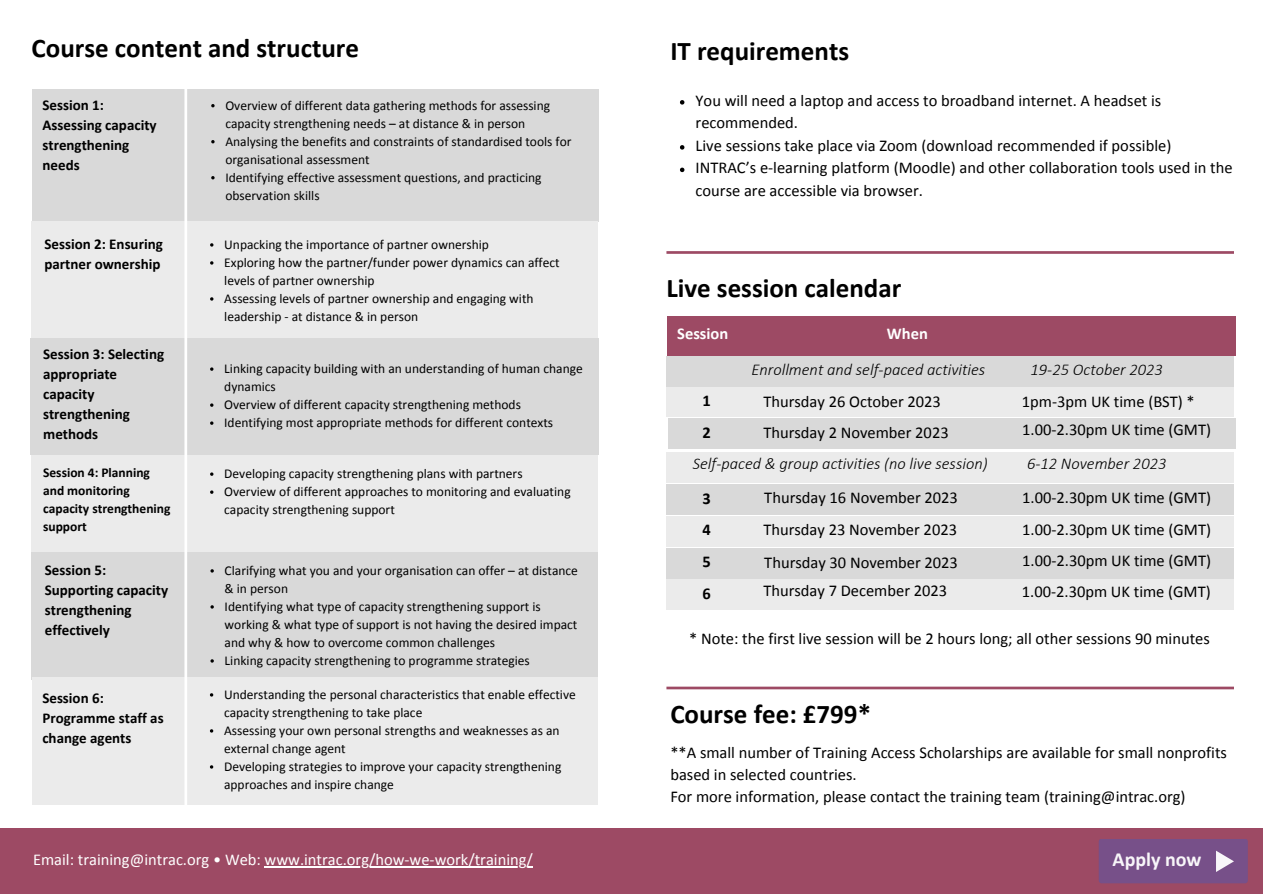
<style>
.page{position:relative;width:1263px;height:894px;background:#fff}
.page>*{position:absolute;margin:0;border:0;box-sizing:border-box;transform-origin:0 0}
.t1{font:700 27px "Calibri";color:#000}
.t2{font:700 19.95px "Calibri";color:#fff}
.t3{font:16.5px/22.5px "Calibri";color:#000}
.t4{font:italic 300 16.5px "Calibri";color:#000}
.t5{font:16.5px "Calibri";color:#fff}
.t6{font:700 16.5px "Calibri";color:#fff}
.t7{font:700 16.5px "Calibri";color:#000}
.t8{font:700 15px/20px "Calibri";color:#000}
.t9{font:13.5px/18px "Calibri";color:#000}
.t10{font:700 13.5px/18px "Calibri";color:#000}
</style>
<div class="page">
<div style="left:0;top:828px;width:1263px;height:65px;background:#9d4a64"></div>
<svg style="left:666px;top:251px;width:568px;height:3px;background:#a65b73"></svg>
<svg style="left:666px;top:686px;width:568px;height:3px;background:#b27085"></svg>
<div style="left:1099px;top:838px;width:149px;height:45px;background:#775089;border-radius:3px"></div>
<hr style="left:265px;top:866px;width:268px;height:1px;background:#fff">
<div style="left:32px;top:89px;width:566px;height:133px;background:#d9d9d9"></div>
<svg style="left:211px;top:104px;width:4px;height:3px"></svg>
<svg style="left:211px;top:140px;width:4px;height:3px"></svg>
<svg style="left:211px;top:176px;width:4px;height:3px"></svg>
<div style="left:31px;top:222px;width:567px;height:116px;background:#ebebeb"></div>
<div style="left:31px;top:338px;width:567px;height:117px;background:#d9d9d9"></div>
<div style="left:31px;top:551px;width:567px;height:128px;background:#d9d9d9"></div>
<div style="left:32px;top:677px;width:566px;height:127px;background:#ebebeb"></div>
<div style="left:31px;top:455px;width:567px;height:96px;background:#ebebeb"></div>
<svg style="left:184px;top:89px;width:3px;height:715px"></svg>
<div style="left:668px;top:317px;width:567px;height:39px;background:#9d4a64"></div>
<div style="left:666px;top:386px;width:568px;height:31px;background:#ebebeb"></div>
<div style="left:668px;top:418px;width:567px;height:31px;background:#d9d9d9"></div>
<div style="left:666px;top:451px;width:568px;height:31px;background:#ebebeb"></div>
<div style="left:666px;top:484px;width:568px;height:30px;background:#d9d9d9"></div>
<div style="left:666px;top:516px;width:568px;height:30px;background:#ebebeb"></div>
<svg style="left:680px;top:100px;width:4px;height:5px"></svg>
<svg style="left:680px;top:145px;width:4px;height:4px"></svg>
<svg style="left:680px;top:167px;width:4px;height:5px"></svg>
<svg style="left:210px;top:569px;width:4px;height:3px"></svg>
<div style="left:666px;top:579px;width:568px;height:31px;background:#ebebeb"></div>
<div style="left:666px;top:547px;width:568px;height:31px;background:#d9d9d9"></div>
<div style="left:666px;top:356px;width:568px;height:30px;background:#d9d9d9"></div>
<p class="t1" style="left:32px;top:37px;width:329px">Course content and structure</p>
<p class="t8" style="left:43px;top:96px;width:116px">Session 1:<br>Assessing capacity strengthening needs</p>
<p class="t9" style="left:225px;top:97px;width:326px">Overview of different data gathering methods for assessing capacity strengthening needs – at distance &amp; in person</p>
<p class="t9" style="left:225px;top:133px;width:348px">Analysing the benefits and constraints of standardised tools for organisational assessment</p>
<p class="t9" style="left:225px;top:169px;width:318px">Identifying effective assessment questions, and practicing observation skills</p>
<p class="t8" style="left:44px;top:235px;width:120px">Session 2: Ensuring partner ownership</p>
<p class="t9" style="left:224px;top:236px;width:266px">Unpacking the importance of partner ownership</p>
<p class="t9" style="left:224px;top:254px;width:337px">Exploring how the partner/funder power dynamics can affect levels of partner ownership</p>
<p class="t9" style="left:224px;top:290px;width:311px">Assessing levels of partner ownership and engaging with leadership - at distance &amp; in person</p>
<p class="t8" style="left:43px;top:345px;width:122px">Session 3: Selecting appropriate capacity strengthening methods</p>
<p class="t9" style="left:224px;top:360px;width:360px">Linking capacity building with an understanding of human change dynamics</p>
<p class="t9" style="left:224px;top:396px;width:298px">Overview of different capacity strengthening methods</p>
<p class="t9" style="left:224px;top:414px;width:330px">Identifying most appropriate methods for different contexts</p>
<p class="t10" style="left:43px;top:464px;width:129px">Session 4: Planning and monitoring capacity strengthening support</p>
<p class="t9" style="left:224px;top:465px;width:300px">Developing capacity strengthening plans with partners</p>
<p class="t9" style="left:224px;top:483px;width:348px">Overview of different approaches to monitoring and evaluating capacity strengthening support</p>
<p class="t8" style="left:45px;top:561px;width:125px">Session 5:<br>Supporting capacity strengthening effectively</p>
<p class="t9" style="left:225px;top:562px;width:355px">Clarifying what you and your organisation can offer – at distance &amp; in person</p>
<p class="t9" style="left:225px;top:598px;width:354px">Identifying what type of capacity strengthening support is working &amp; what type of support is not having the desired impact and why &amp; how to overcome common challenges</p>
<p class="t9" style="left:225px;top:652px;width:307px">Linking capacity strengthening to programme strategies</p>
<p class="t8" style="left:42px;top:689px;width:123px">Session 6:<br>Programme staff as change agents</p>
<p class="t9" style="left:224px;top:686px;width:353px">Understanding the personal characteristics that enable effective capacity strengthening to take place</p>
<p class="t9" style="left:224px;top:722px;width:337px">Assessing your own personal strengths and weaknesses as an external change agent</p>
<p class="t9" style="left:224px;top:758px;width:339px">Developing strategies to improve your capacity strengthening approaches and inspire change</p>
<p class="t1" style="left:670px;top:40px;width:180px">IT requirements</p>
<p class="t3" style="left:696px;top:90px;width:467px">You will need a laptop and access to broadband internet. A headset is recommended.</p>
<p class="t3" style="left:696px;top:135px;width:477px">Live sessions take place via Zoom (download recommended if possible)</p>
<p class="t3" style="left:696px;top:158px;width:539px">INTRAC’s e-learning platform (Moodle) and other collaboration tools used in the course are accessible via browser.</p>
<p class="t1" style="left:666px;top:276px;width:236px">Live session calendar</p>
<p class="t6" style="left:677px;top:326px;width:52px">Session</p>
<p class="t6" style="left:887px;top:326px;width:42px">When</p>
<p class="t7" style="left:703px;top:393px;width:10px">1</p>
<p class="t7" style="left:703px;top:425px;width:10px">2</p>
<p class="t4" style="left:751px;top:362px;width:235px">Enrollment and self-paced activities</p>
<p class="t3" style="left:763px;top:391px;width:179px">Thursday 26 October 2023</p>
<p class="t3" style="left:763px;top:422px;width:187px">Thursday 2 November 2023</p>
<p class="t4" style="left:1030px;top:363px;width:134px">19-25 October 2023</p>
<p class="t3" style="left:1022px;top:391px;width:174px">1pm-3pm UK time (BST) *</p>
<p class="t3" style="left:1022px;top:420px;width:190px">1.00-2.30pm UK time (GMT)</p>
<p class="t4" style="left:693px;top:456px;width:296px">Self-paced &amp; group activities (no live session)</p>
<p class="t4" style="left:1027px;top:456px;width:141px">6-12 November 2023</p>
<p class="t7" style="left:703px;top:491px;width:10px">3</p>
<p class="t7" style="left:703px;top:523px;width:10px">4</p>
<p class="t7" style="left:703px;top:554px;width:10px">5</p>
<p class="t7" style="left:703px;top:586px;width:10px">6</p>
<p class="t3" style="left:764px;top:487px;width:195px">Thursday 16 November 2023</p>
<p class="t3" style="left:763px;top:519px;width:195px">Thursday 23 November 2023</p>
<p class="t3" style="left:764px;top:552px;width:195px">Thursday 30 November 2023</p>
<p class="t3" style="left:763px;top:580px;width:185px">Thursday 7 December 2023</p>
<p class="t3" style="left:1022px;top:487px;width:190px">1.00-2.30pm UK time (GMT)</p>
<p class="t3" style="left:1022px;top:519px;width:190px">1.00-2.30pm UK time (GMT)</p>
<p class="t3" style="left:1022px;top:550px;width:190px">1.00-2.30pm UK time (GMT)</p>
<p class="t3" style="left:1022px;top:581px;width:190px">1.00-2.30pm UK time (GMT)</p>
<p class="t3" style="left:689px;top:628px;width:522px">* Note: the first live session will be 2 hours long; all other sessions 90 minutes</p>
<p class="t1" style="left:670px;top:702px;width:202px">Course fee: £799*</p>
<p class="t3" style="left:670px;top:742px;width:558px">**A small number of Training Access Scholarships are available for small nonprofits based in selected countries.</p>
<p class="t3" style="left:670px;top:786px;width:517px">For more information, please contact the training team (training@intrac.org)</p>
<p class="t5" style="left:33px;top:852px;width:501px">Email: training@intrac.org • Web: www.intrac.org/how-we-work/training/</p>
<p class="t2" style="left:1112px;top:850px;width:90px">Apply now</p>
</div>
